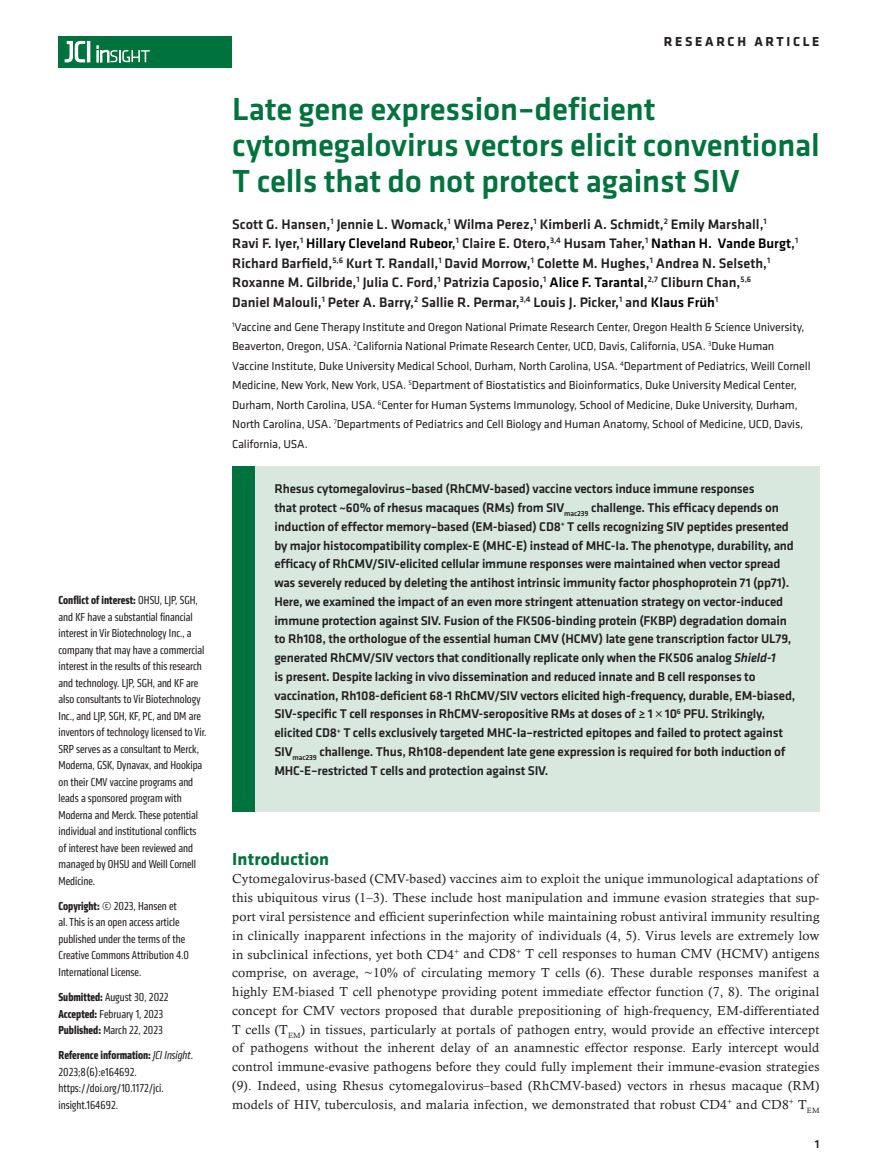
<style>
.page{position:relative;width:878px;height:1175px;background:#fff}
.page>*{position:absolute;margin:0;border:0;box-sizing:border-box;transform-origin:0 0}
.t1{font:500 33px/36px "Klavika Basic";letter-spacing:-.005em;color:#00723e}
.t2{font:700 18px "Klavika";letter-spacing:.01em;color:#00723e}
.t3{font:500 14.25px/19.5px "Klavika Basic";color:#231f20}
.t4{font:700 13.5px "Klavika Basic";letter-spacing:.2em;color:#231f20}
.t5{font:500 13.2px/18.8px "Klavika Basic";letter-spacing:-.015em;color:#231f20}
.t6{font:13.2px/18.8px "Calisto MT Std";letter-spacing:.015em;color:#231f20;text-align:justify}
.t7{font:condensed 12px/16.5px "Klavika";color:#231f20}
.t8{font:12px/19.5px "Klavika";letter-spacing:-.01em;color:#231f20}
.t9{font:500 12px "Klavika Basic";color:#231f20}
.s1{font-weight:700}
.s2{font-style:italic}
.s3{color:#000}
.s4{font-family:"Lyon Text";font-weight:700;font-style:italic}
</style>
<div class="page">
<div style="left:59px;top:36px;width:173px;height:31px;background:#00723e"></div>
<hr style="left:87px;top:41px;width:3px;height:21px;background:#fff">
<svg style="left:64px;top:41px;width:21px;height:22px"></svg>
<svg style="left:97px;top:46px;width:53px;height:16px"></svg>
<div style="left:232px;top:466px;width:587px;height:346px;background:#d8e8df"></div>
<div style="left:232px;top:466px;width:22px;height:346px;background:#00723e"></div>
<p class="t7" style="left:59px;top:592px;width:149px"><span class="s1">Conflict of interest:</span> OHSU, LJP, SGH, and KF have a substantial financial interest in Vir Biotechnology Inc., a company that may have a commercial interest in the results of this research and technology. LJP, SGH, and KF are also consultants to Vir Biotechnology Inc., and LJP, SGH, KF, PC, and DM are inventors of technology licensed to Vir.<br>SRP serves as a consultant to Merck, Moderna, GSK, Dynavax, and Hookipa on their CMV vaccine programs and leads a sponsored program with Moderna and Merck. These potential individual and institutional conflicts of interest have been reviewed and managed by OHSU and Weill Cornell Medicine.</p>
<p class="t7" style="left:59px;top:897px;width:132px"><span class="s1">Copyright:</span> © 2023, Hansen et<br>al. This is an open access article published under the terms of the<br>Creative Commons Attribution 4.0<br>International License.</p>
<p class="t7" style="left:59px;top:988px;width:112px"><span class="s1">Submitted:</span> August 30, 2022<br><span class="s1">Accepted:</span> February 1, 2023<br><span class="s1">Published:</span> March 22, 2023</p>
<p class="t7" style="left:59px;top:1046px;width:136px"><span class="s1">Reference information:</span> <span class="s2">JCI Insight</span>.<br>2023;8(6):e164692. https://doi.org/10.1172/jci. insight.164692.</p>
<p class="t4" style="left:663px;top:32px;width:157px">RESEARCH ARTICLE</p>
<h1 class="t1" style="left:232px;top:91px;width:589px">Late gene expression–deficient cytomegalovirus vectors elicit conventional<br>T cells that do not protect against SIV</h1>
<p class="t3" style="left:232px;top:214px;width:567px">Scott G. Hansen,<sup>1</sup> Jennie L. Womack,<sup>1</sup> Wilma Perez,<sup>1</sup> Kimberli A. Schmidt,<sup>2</sup> Emily Marshall,<sup>1<br></sup>Ravi F. Iyer,<sup>1</sup> <span class="s3">Hillary Cleveland Rubeor</span>,<sup>1</sup> Claire E. Otero,<sup>3,4</sup> Husam Taher,<sup>1</sup> <span class="s3">Nathan H. Vande Burgt</span>,<sup>1<br></sup>Richard Barfield,<sup>5,6</sup> Kurt T. Randall,<sup>1</sup> David Morrow,<sup>1</sup> Colette M. Hughes,<sup>1</sup> Andrea N. Selseth,<sup>1<br></sup>Roxanne M. Gilbride,<sup>1</sup> Julia C. Ford,<sup>1</sup> Patrizia Caposio,<sup>1</sup> <span class="s3">Alice F. Tarantal</span>,<sup>2,7</sup> Cliburn Chan,<sup>5,6<br></sup>Daniel Malouli,<sup>1</sup> Peter A. Barry,<sup>2</sup> Sallie R. Permar,<sup>3,4</sup> Louis J. Picker,<sup>1</sup> and <span class="s3">Klaus Früh</span><sup>1</sup></p>
<p class="t8" style="left:232px;top:316px;width:580px"><sup>1</sup>Vaccine and Gene Therapy Institute and Oregon National Primate Research Center, Oregon Health &amp; Science University, Beaverton, Oregon, USA. <sup>2</sup>California National Primate Research Center, UCD, Davis, California, USA. <sup>3</sup>Duke Human Vaccine Institute, Duke University Medical School, Durham, North Carolina, USA. <sup>4</sup>Department of Pediatrics, Weill Cornell Medicine, New York, New York, USA. <sup>5</sup>Department of Biostatistics and Bioinformatics, Duke University Medical Center, Durham, North Carolina, USA. <sup>6</sup>Center for Human Systems Immunology, School of Medicine, Duke University, Durham, North Carolina, USA. <sup>7</sup>Departments of Pediatrics and Cell Biology and Human Anatomy, School of Medicine, UCD, Davis, California, USA.</p>
<p class="t5" style="left:274px;top:479px;width:522px">Rhesus cytomegalovirus–based (RhCMV-based) vaccine vectors induce immune responses<br>that protect ~60% of rhesus macaques (RMs) from SIV<sub>mac239</sub> challenge. This efficacy depends on induction of effector memory–based (EM-biased) CD8<sup>+</sup> T cells recognizing SIV peptides presented by major histocompatibility complex-E (MHC-E) instead of MHC-Ia. The phenotype, durability, and efficacy of RhCMV/SIV-elicited cellular immune responses were maintained when vector spread was severely reduced by deleting the antihost intrinsic immunity factor phosphoprotein 71 (pp71).<br>Here, we examined the impact of an even more stringent attenuation strategy on vector-induced immune protection against SIV. Fusion of the FK506-binding protein (FKBP) degradation domain to Rh108, the orthologue of the essential human CMV (HCMV) late gene transcription factor UL79, generated RhCMV/SIV vectors that conditionally replicate only when the FK506 analog <span class="s2">Shield-1<br></span>is present. Despite lacking in vivo dissemination and reduced innate and B cell responses to vaccination, Rh108-deficient 68-1 RhCMV/SIV vectors elicited high-frequency, durable, EM-biased, SIV-specific T cell responses in RhCMV-seropositive RMs at doses of ≥ 1 <span class="s4">×</span> 10<sup>6</sup> PFU. Strikingly, elicited CD8<sup>+</sup> T cells exclusively targeted MHC-Ia–restricted epitopes and failed to protect against SIV<sub>mac239</sub> challenge. Thus, Rh108-dependent late gene expression is required for both induction of MHC-E–restricted T cells and protection against SIV.</p>
<h2 class="t2" style="left:232px;top:845px;width:98px">Introduction</h2>
<p class="t6" style="left:232px;top:869px;width:588px">Cytomegalovirus-based (CMV-based) vaccines aim to exploit the unique immunological adaptations of this ubiquitous virus (1–3). These include host manipulation and immune evasion strategies that sup&shy;port viral persistence and efficient superinfection while maintaining robust antiviral immunity resulting in clinically inapparent infections in the majority of individuals (4, 5). Virus levels are extremely low in subclinical infections, yet both CD4<sup>+</sup> and CD8<sup>+</sup> T cell responses to human CMV (HCMV) antigens comprise, on average, ~10% of circulating memory T cells (6). These durable responses manifest a highly EM-biased T cell phenotype providing potent immediate effector function (7, 8). The original concept for CMV vectors proposed that durable prepositioning of high-frequency, EM-differentiated T cells (T<sub>EM</sub>) in tissues, particularly at portals of pathogen entry, would provide an effective intercept of pathogens without the inherent delay of an anamnestic effector response. Early intercept would control immune-evasive pathogens before they could fully implement their immune-evasion strategies (9). Indeed, using Rhesus cytomegalovirus–based (RhCMV-based) vectors in rhesus macaque (RM) models of HIV, tuberculosis, and malaria infection, we demonstrated that robust CD4<sup>+</sup> and CD8<sup>+</sup> T<sub>EM</sub></p>
<p class="t9" style="left:814px;top:1135px;width:6px">1</p>
</div>
